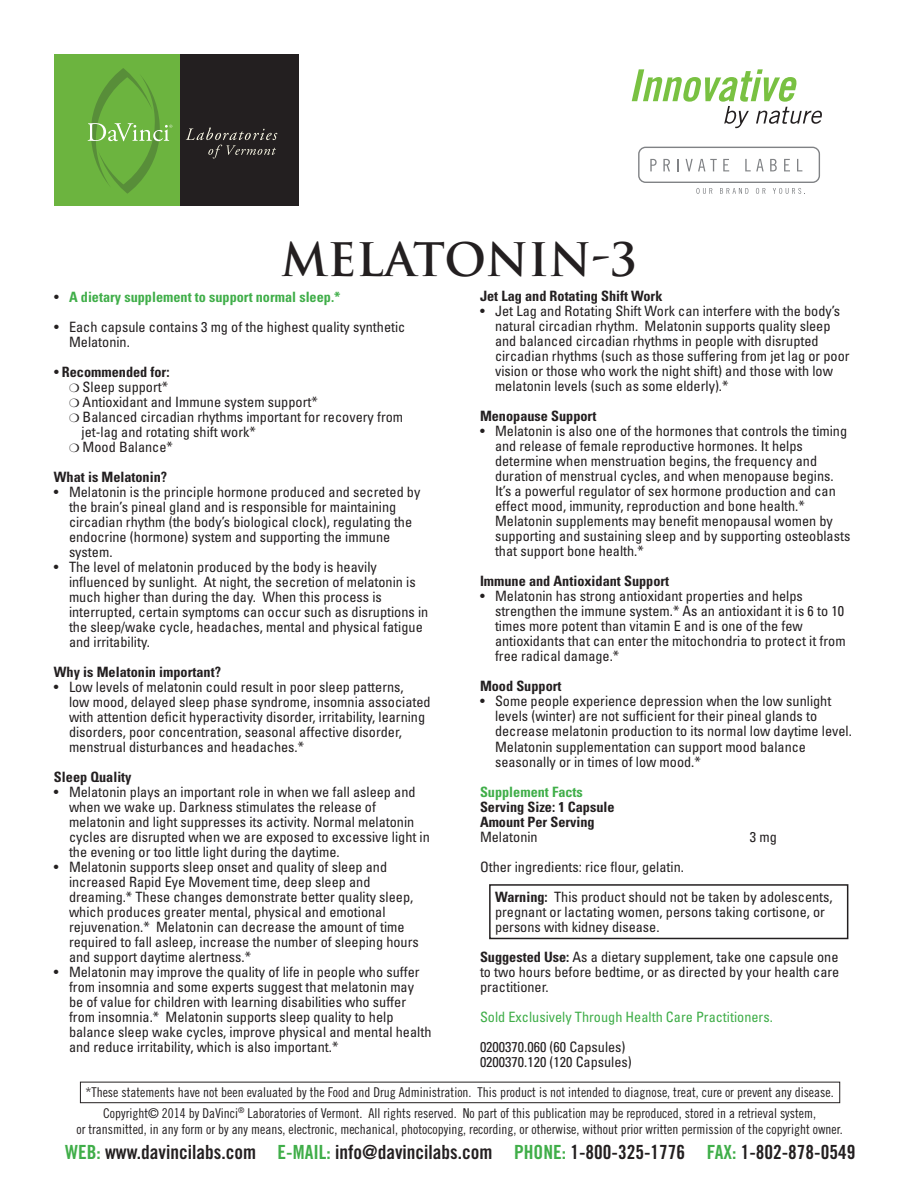
<style>
.page{position:relative;width:918px;height:1188px;background:#fff}
.page>*{position:absolute;margin:0;border:0;box-sizing:border-box;transform-origin:0 0}
.t1{font:700 45px "Trajan";color:#231f20}
.t2{font:19.5px "Trade Gothic Bold Cond Twenty";color:#231f20}
.t3{font:condensed 14.25px/15px "Univers";color:#231f20}
.t4{font:700 condensed 14.25px/15px "Univers";color:#231f20}
.t5{font:700 condensed 14.25px "Univers";color:#40ae49}
.t6{font:condensed 14.25px "Univers";color:#40ae49}
.t7{font:13.5px/20.9px "Trade Gothic Cond Eighteen";color:#231f20;text-align:center}
.s1{font-weight:400;color:#231f20}
.s2{font-weight:700}
.s3{color:#40ae49}
</style>
<div class="page">
<div style="left:80px;top:1082px;width:760px;height:21px;border:1px solid #231f20"></div>
<div style="left:489px;top:884px;width:359px;height:55px;border:2px solid #231f20"></div>
<div style="left:638px;top:147px;width:182px;height:36px;border:1px solid #808285;border-radius:7px"></div>
<svg style="left:650px;top:159px;width:7px;height:12px"></svg>
<svg style="left:663px;top:159px;width:7px;height:12px"></svg>
<svg style="left:677px;top:159px;width:2px;height:12px"></svg>
<svg style="left:686px;top:159px;width:31px;height:12px"></svg>
<svg style="left:723px;top:159px;width:6px;height:12px"></svg>
<svg style="left:745px;top:159px;width:19px;height:12px"></svg>
<svg style="left:770px;top:159px;width:7px;height:12px"></svg>
<svg style="left:784px;top:159px;width:6px;height:12px"></svg>
<svg style="left:797px;top:159px;width:5px;height:12px"></svg>
<svg style="left:696px;top:188px;width:16px;height:6px"></svg>
<svg style="left:720px;top:188px;width:28px;height:6px"></svg>
<svg style="left:756px;top:188px;width:10px;height:6px"></svg>
<svg style="left:773px;top:188px;width:32px;height:6px"></svg>
<div style="left:54px;top:54px;width:126px;height:152px;background:#6cb43f"></div>
<div style="left:180px;top:54px;width:118px;height:152px;background:#231f20"></div>
<svg style="left:88px;top:68px;width:84px;height:126px"></svg>
<svg style="left:186px;top:128px;width:91px;height:31px"></svg>
<svg style="left:632px;top:69px;width:190px;height:59px"></svg>
<h1 class="t1" style="left:281px;top:232px;width:357px">MELATONIN-3</h1>
<p class="t5" style="left:54px;top:288px;width:288px"><span class="s1">•</span> A dietary supplement to support normal sleep.*</p>
<p class="t3" style="left:69px;top:319px;width:338px;text-indent:-15px">• Each capsule contains 3 mg of the highest quality synthetic<br>Melatonin.</p>
<p class="t3" style="left:82px;top:364px;width:323px;text-indent:-28px">• <span class="s2">Recommended for:<br></span>Sleep support*<br>Antioxidant and Immune system support*<br>Balanced circadian rhythms important for recovery from jet-lag and rotating shift work*<br>Mood Balance*</p>
<p class="t4" style="left:54px;top:469px;width:115px">What is Melatonin?</p>
<p class="t3" style="left:69px;top:484px;width:353px;text-indent:-15px">• Melatonin is the principle hormone produced and secreted by the brain’s pineal gland and is responsible for maintaining circadian rhythm (the body’s biological clock), regulating the endocrine (hormone) system and supporting the immune system.</p>
<p class="t3" style="left:69px;top:559px;width:361px;text-indent:-15px">• The level of melatonin produced by the body is heavily influenced by sunlight. At night, the secretion of melatonin is much higher than during the day. When this process is interrupted, certain symptoms can occur such as disruptions in the sleep/wake cycle, headaches, mental and physical fatigue and irritability.</p>
<p class="t4" style="left:54px;top:664px;width:169px">Why is Melatonin important?</p>
<p class="t3" style="left:69px;top:679px;width:363px;text-indent:-15px">• Low levels of melatonin could result in poor sleep patterns,<br>low mood, delayed sleep phase syndrome, insomnia associated with attention deficit hyperactivity disorder, irritability, learning disorders, poor concentration, seasonal affective disorder, menstrual disturbances and headaches.*</p>
<p class="t4" style="left:54px;top:769px;width:79px">Sleep Quality</p>
<p class="t3" style="left:69px;top:784px;width:362px;text-indent:-15px">• Melatonin plays an important role in when we fall asleep and when we wake up. Darkness stimulates the release of melatonin and light suppresses its activity. Normal melatonin cycles are disrupted when we are exposed to excessive light in the evening or too little light during the daytime.</p>
<p class="t3" style="left:69px;top:859px;width:351px;text-indent:-15px">• Melatonin supports sleep onset and quality of sleep and increased Rapid Eye Movement time, deep sleep and dreaming.* These changes demonstrate better quality sleep, which produces greater mental, physical and emotional rejuvenation.* Melatonin can decrease the amount of time required to fall asleep, increase the number of sleeping hours and support daytime alertness.*</p>
<p class="t3" style="left:69px;top:964px;width:364px;text-indent:-15px">• Melatonin may improve the quality of life in people who suffer from insomnia and some experts suggest that melatonin may be of value for children with learning disabilities who suffer from insomnia.* Melatonin supports sleep quality to help balance sleep wake cycles, improve physical and mental health and reduce irritability, which is also important.*</p>
<p class="t4" style="left:480px;top:289px;width:184px">Jet Lag and Rotating Shift Work</p>
<p class="t3" style="left:495px;top:303px;width:356px;text-indent:-15px">• Jet Lag and Rotating Shift Work can interfere with the body’s natural circadian rhythm. Melatonin supports quality sleep and balanced circadian rhythms in people with disrupted circadian rhythms (such as those suffering from jet lag or poor vision or those who work the night shift) and those with low melatonin levels (such as some elderly).*</p>
<p class="t4" style="left:480px;top:409px;width:118px">Menopause Support</p>
<p class="t3" style="left:495px;top:423px;width:357px;text-indent:-15px">• Melatonin is also one of the hormones that controls the timing and release of female reproductive hormones. It helps determine when menstruation begins, the frequency and duration of menstrual cycles, and when menopause begins.<br>It’s a powerful regulator of sex hormone production and can effect mood, immunity, reproduction and bone health.* Melatonin supplements may benefit menopausal women by supporting and sustaining sleep and by supporting osteoblasts that support bone health.*</p>
<p class="t4" style="left:480px;top:574px;width:191px">Immune and Antioxidant Support</p>
<p class="t3" style="left:495px;top:589px;width:352px;text-indent:-15px">• Melatonin has strong antioxidant properties and helps strengthen the immune system.* As an antioxidant it is 6 to 10 times more potent than vitamin E and is one of the few antioxidants that can enter the mitochondria to protect it from free radical damage.*</p>
<p class="t4" style="left:480px;top:679px;width:83px">Mood Support</p>
<p class="t3" style="left:495px;top:694px;width:358px;text-indent:-15px">• Some people experience depression when the low sunlight levels (winter) are not sufficient for their pineal glands to decrease melatonin production to its normal low daytime level.<br>Melatonin supplementation can support mood balance seasonally or in times of low mood.*</p>
<p class="t5" style="left:480px;top:783px;width:104px">Supplement Facts</p>
<p class="t4" style="left:480px;top:799px;width:136px">Serving Size: 1 Capsule<br>Amount Per Serving</p>
<p class="t3" style="left:480px;top:829px;width:59px">Melatonin</p>
<p class="t3" style="left:750px;top:829px;width:28px">3 mg</p>
<p class="t3" style="left:495px;top:851px;width:339px;line-height:30px;text-indent:-15px">Other ingredients: rice flour, gelatin.<br><span class="s2">Warning:</span> This product should not be taken by adolescents,</p>
<p class="t3" style="left:495px;top:904px;width:332px">pregnant or lactating women, persons taking cortisone, or persons with kidney disease.</p>
<p class="t3" style="left:480px;top:949px;width:361px;text-align:justify"><span class="s2">Suggested Use:</span> As a dietary supplement, take one capsule one to two hours before bedtime, or as directed by your health care practitioner.</p>
<p class="t6" style="left:480px;top:1007px;width:294px">Sold Exclusively Through Health Care Practitioners.</p>
<p class="t3" style="left:480px;top:1039px;width:153px">0200370.060 (60 Capsules)<br>0200370.120 (120 Capsules)</p>
<p class="t7" style="left:86px;top:1081px;width:750px">*These statements have not been evaluated by the Food and Drug Administration. This product is not intended to diagnose, treat, cure or prevent any disease.<br>Copyright© 2014 by DaVinci<sup>®</sup> Laboratories of Vermont. All rights reserved. No part of this publication may be reproduced, stored in a retrieval system,</p>
<p class="t7" style="left:76px;top:1119px;width:768px">or transmitted, in any form or by any means, electronic, mechanical, photocopying, recording, or otherwise, without prior written permission of the copyright owner.</p>
<h2 class="t2" style="left:65px;top:1140px;width:792px"><span class="s3">WEB:</span> www.davincilabs.com <span class="s3">E-MAIL:</span> info@davincilabs.com <span class="s3">PHONE:</span> 1-800-325-1776 <span class="s3">FAX:</span> 1-802-878-0549</h2>
</div>
